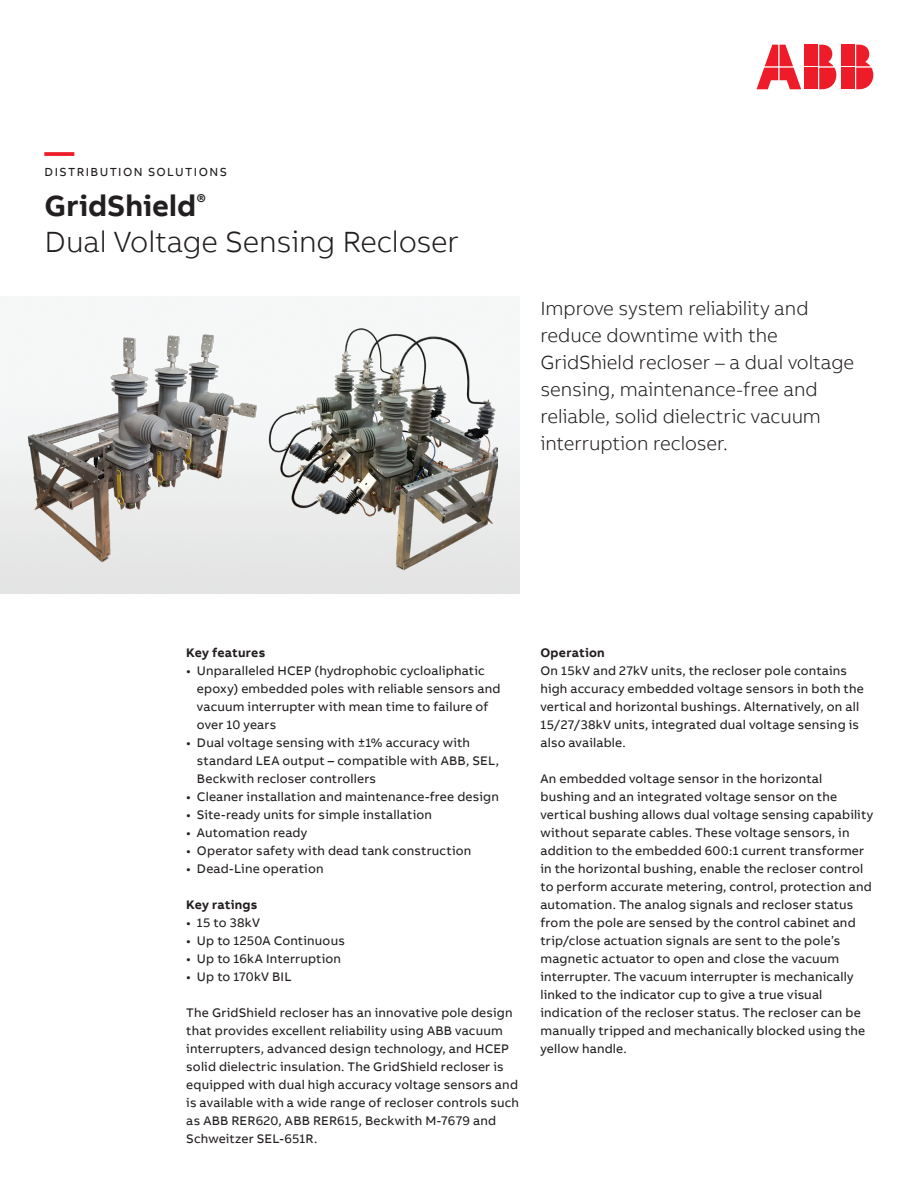
<style>
.page{position:relative;width:918px;height:1188px;background:#fff}
.page>*{position:absolute;margin:0;border:0;box-sizing:border-box;transform-origin:0 0}
.Subheadline_M_20pt_2{font:300 30px "AB Bvoice";letter-spacing:-.005em;color:#231f20}
.Headline_M_20pt_24pt{font:700 30px "AB Bvoice";letter-spacing:.005em;color:#231f20}
.Headline_M_20pt_24pt-2{font:700 30px "AB Bvoice";color:#ee1c28}
.Lead_13pt_18pt{font:300 19.5px/27px "AB Bvoice";letter-spacing:-.005em;color:#231f20}
.Copytext_8_5pt_12pt{font:12.75px/18px "AB Bvoice";letter-spacing:.015em;color:#231f20}
.Paragraph_Title_8_5p{font:700 12.75px "AB Bvoice";letter-spacing:.015em;color:#231f20}
.Category_M_8pt_9_6pt{font:12px "AB Bvoice";letter-spacing:.12em;color:#231f20}
</style>
<div class="page">
<div style="left:842px;top:45px;width:13px;height:21px;background:#ee1c28"></div>
<div style="left:842px;top:68px;width:13px;height:21px;background:#ee1c28"></div>
<svg style="left:856px;top:45px;width:17px;height:44px"></svg>
<svg style="left:757px;top:45px;width:44px;height:44px"></svg>
<div style="left:805px;top:45px;width:13px;height:21px;background:#ee1c28"></div>
<div style="left:805px;top:68px;width:13px;height:21px;background:#ee1c28"></div>
<svg style="left:819px;top:45px;width:17px;height:44px"></svg>
<img style="left:14px;top:320px;width:259px;height:253px">
<img style="left:269px;top:324px;width:229px;height:250px">
<p class="Headline_M_20pt_24pt-2" style="left:45px;top:132px;width:31px">—</p>
<p class="Category_M_8pt_9_6pt" style="left:45px;top:165px;width:184px">DISTRIBUTION SOLUTIONS</p>
<p class="Headline_M_20pt_24pt" style="left:45px;top:186px;width:163px">GridShield<sup>®</sup></p>
<p class="Subheadline_M_20pt_2" style="left:45px;top:224px;width:416px">Dual Voltage Sensing Recloser</p>
<p class="Lead_13pt_18pt" style="left:540px;top:295px;width:315px">Improve system reliability and reduce downtime with the<br>GridShield recloser – a dual voltage sensing, maintenance-free and reliable, solid dielectric vacuum interruption recloser.</p>
<p class="Paragraph_Title_8_5p" style="left:186px;top:644px;width:81px">Key features</p>
<p class="Copytext_8_5pt_12pt" style="left:197px;top:661px;width:305px;text-indent:-11px">• Unparalleled HCEP (hydrophobic cycloaliphatic epoxy) embedded poles with reliable sensors and vacuum interrupter with mean time to failure of over 10 years</p>
<p class="Copytext_8_5pt_12pt" style="left:197px;top:733px;width:304px;text-indent:-11px">• Dual voltage sensing with ±1% accuracy with standard LEA output – compatible with ABB, SEL,<br>Beckwith recloser controllers</p>
<p class="Copytext_8_5pt_12pt" style="left:186px;top:787px;width:314px">• Cleaner installation and maintenance-free design</p>
<p class="Copytext_8_5pt_12pt" style="left:186px;top:805px;width:247px">• Site-ready units for simple installation</p>
<p class="Copytext_8_5pt_12pt" style="left:186px;top:823px;width:123px">• Automation ready</p>
<p class="Copytext_8_5pt_12pt" style="left:186px;top:841px;width:287px">• Operator safety with dead tank construction</p>
<p class="Copytext_8_5pt_12pt" style="left:186px;top:859px;width:139px">• Dead-Line operation</p>
<p class="Paragraph_Title_8_5p" style="left:186px;top:896px;width:73px">Key ratings</p>
<p class="Copytext_8_5pt_12pt" style="left:186px;top:913px;width:75px">• 15 to 38kV</p>
<p class="Copytext_8_5pt_12pt" style="left:186px;top:931px;width:160px">• Up to 1250A Continuous</p>
<p class="Copytext_8_5pt_12pt" style="left:186px;top:949px;width:156px">• Up to 16kA Interruption</p>
<p class="Copytext_8_5pt_12pt" style="left:186px;top:967px;width:107px">• Up to 170kV BIL</p>
<p class="Copytext_8_5pt_12pt" style="left:186px;top:1003px;width:334px">The GridShield recloser has an innovative pole design that provides excellent reliability using ABB vacuum interrupters, advanced design technology, and HCEP solid dielectric insulation. The GridShield recloser is equipped with dual high accuracy voltage sensors and is available with a wide range of recloser controls such as ABB RER620, ABB RER615, Beckwith M-7679 and Schweitzer SEL-651R.</p>
<p class="Paragraph_Title_8_5p" style="left:540px;top:644px;width:66px">Operation</p>
<p class="Copytext_8_5pt_12pt" style="left:540px;top:661px;width:325px">On 15kV and 27kV units, the recloser pole contains high accuracy embedded voltage sensors in both the vertical and horizontal bushings. Alternatively, on all 15/27/38kV units, integrated dual voltage sensing is also available.</p>
<p class="Copytext_8_5pt_12pt" style="left:540px;top:769px;width:334px">An embedded voltage sensor in the horizontal bushing and an integrated voltage sensor on the vertical bushing allows dual voltage sensing capability without separate cables. These voltage sensors, in addition to the embedded 600:1 current transformer in the horizontal bushing, enable the recloser control to perform accurate metering, control, protection and automation. The analog signals and recloser status from the pole are sensed by the control cabinet and trip/close actuation signals are sent to the pole’s magnetic actuator to open and close the vacuum interrupter. The vacuum interrupter is mechanically linked to the indicator cup to give a true visual indication of the recloser status. The recloser can be manually tripped and mechanically blocked using the yellow handle.</p>
</div>
